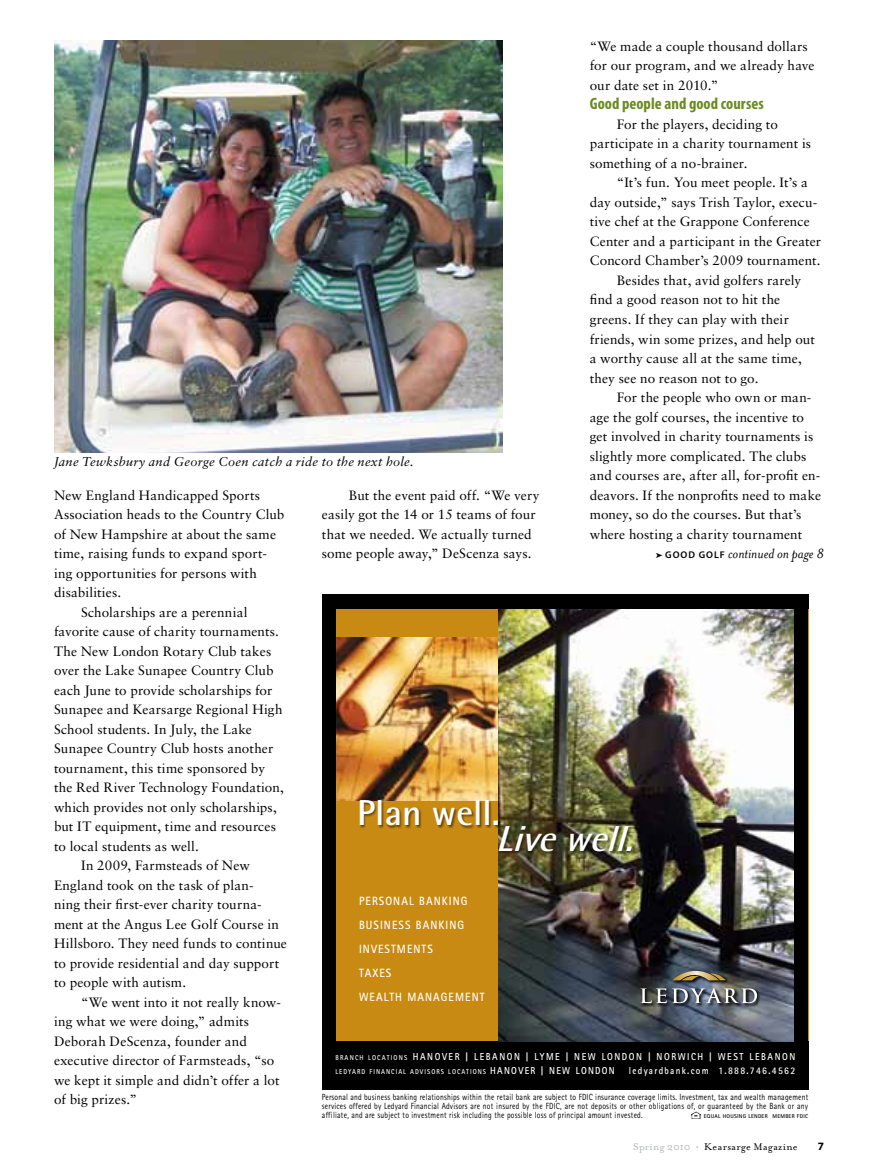
<style>
.page{position:relative;width:878px;height:1175px;background:#fff}
.page>*{position:absolute;margin:0;border:0;box-sizing:border-box;transform-origin:0 0}
.t1{font:700 36.15px "Rotis Semi Sans";color:#fff}
.t2{font:italic 700 36.15px "Rotis Semi Sans";color:#fff}
.t3{font:700 condensed 16.5px "Myriad Pro";letter-spacing:.005em;color:#6a8a22}
.t4{font:italic 15.3px "Mrs Eaves";letter-spacing:.005em;color:#000}
.t5{font:13.5px/19.5px "Sabon";letter-spacing:.01em;color:#000}
.t6{font:12.75px "Sabon Italic Os F";letter-spacing:.02em;color:#000}
.t7{font:700 12px/24px "Rotis Sans Serif";letter-spacing:.1em;color:#fff;scale:.9 1}
.t8{font:11.25px "Mrs Eaves Roman";letter-spacing:.03em;color:#000}
.t9{font:700 11.25px "Myriad Pro";color:#000}
.t10{font:700 10.05px "Rotis Sans Serif";letter-spacing:.17em;color:#fff;scale:.9 1}
.t11{font:700 10.05px "Rotis Sans Serif";letter-spacing:.14em;color:#fff;scale:.9 1}
.t12{font:8.85px/9px "Rotis Sans Serif";letter-spacing:.035em;color:#000;text-align:justify;scale:.85 1}
.t13{font:700 7.05px "Rotis Sans Serif";letter-spacing:.16em;color:#fff;scale:.9 1}
.t14{font:700 5.55px "Rotis Sans Serif";letter-spacing:.05em;color:#000}
.s1{font-family:"Myriad Pro";font-weight:600;font-style:normal;font-size:9.75px}
.s2{font-size:7.05px}
.s3{font-size:10.05px}
.s4{color:#b1b4b6}
</style>
<div class="page">
<div style="left:322px;top:594px;width:486px;height:471px;background:#c88a12"></div>
<img style="left:336px;top:638px;width:162px;height:162px">
<div style="left:322px;top:1040px;width:486px;height:49px;background:#000"></div>
<svg style="left:691px;top:1111px;width:10px;height:8px"></svg>
<div style="left:322px;top:603px;width:14px;height:465px;background:#000"></div>
<img style="left:498px;top:609px;width:296px;height:432px">
<div style="left:640px;top:970px;width:120px;height:37px;background:#000;opacity:.5"></div>
<svg style="left:640px;top:969px;width:117px;height:37px;background:#3c4148"></svg>
<svg style="left:640px;top:988px;width:26px;height:15px"></svg>
<svg style="left:672px;top:988px;width:85px;height:15px"></svg>
<svg style="left:672px;top:968px;width:53px;height:12px"></svg>
<div style="left:322px;top:594px;width:486px;height:15px;background:#000"></div>
<div style="left:794px;top:594px;width:14px;height:475px;background:#000"></div>
<div style="left:360px;top:800px;width:141px;height:29px;background:#000;opacity:.5"></div>
<div style="left:499px;top:825px;width:136px;height:30px;background:#000;opacity:.5"></div>
<img style="left:54px;top:40px;width:448px;height:412px">
<p class="t5" style="left:589px;top:36px;width:226px">“We made a couple thousand dollars for our program, and we already have our date set in 2010.”</p>
<p class="t3" style="left:589px;top:94px;width:175px">Good people and good courses</p>
<p class="t5" style="left:589px;top:114px;width:223px;text-indent:27px">For the players, deciding to participate in a charity tournament is something of a no-brainer.</p>
<p class="t5" style="left:616px;top:173px;width:192px">“It’s fun. You meet people. It’s a</p>
<p class="t5" style="left:589px;top:192px;width:229px">day outside,” says Trish Taylor, execu-</p>
<p class="t5" style="left:589px;top:212px;width:221px">tive chef at the Grappone Conference</p>
<p class="t5" style="left:589px;top:231px;width:233px">Center and a participant in the Greater</p>
<p class="t5" style="left:589px;top:251px;width:232px">Concord Chamber’s 2009 tournament.</p>
<p class="t5" style="left:616px;top:270px;width:186px">Besides that, avid golfers rarely</p>
<p class="t5" style="left:589px;top:290px;width:192px">find a good reason not to hit the</p>
<p class="t5" style="left:589px;top:309px;width:201px">greens. If they can play with their</p>
<p class="t5" style="left:589px;top:329px;width:227px">friends, win some prizes, and help out</p>
<p class="t5" style="left:589px;top:348px;width:214px">a worthy cause all at the same time,</p>
<p class="t5" style="left:589px;top:368px;width:170px">they see no reason not to go.</p>
<p class="t5" style="left:616px;top:387px;width:196px">For the people who own or man-</p>
<p class="t5" style="left:589px;top:407px;width:216px">age the golf courses, the incentive to</p>
<p class="t5" style="left:589px;top:426px;width:225px">get involved in charity tournaments is</p>
<p class="t5" style="left:589px;top:446px;width:218px">slightly more complicated. The clubs</p>
<p class="t5" style="left:589px;top:465px;width:232px">and courses are, after all, for-profit en-</p>
<p class="t5" style="left:589px;top:485px;width:233px">deavors. If the nonprofits need to make</p>
<p class="t5" style="left:589px;top:504px;width:213px">money, so do the courses. But that’s</p>
<p class="t5" style="left:589px;top:524px;width:214px">where hosting a charity tournament</p>
<p class="t4" style="left:655px;top:545px;width:170px">➤ <span class="s1">GOOD GOLF</span> continued on page 8</p>
<p class="t6" style="left:54px;top:454px;width:361px">Jane Tewksbury and George Coen catch a ride to the next hole.</p>
<p class="t5" style="left:322px;top:485px;width:219px;text-indent:27px">But the event paid off. “We very easily got the 14 or 15 teams of four that we needed. We actually turned some people away,” DeScenza says.</p>
<p class="t5" style="left:54px;top:485px;width:207px">New England Handicapped Sports</p>
<p class="t5" style="left:54px;top:504px;width:232px">Association heads to the Country Club</p>
<p class="t5" style="left:54px;top:524px;width:223px">of New Hampshire at about the same</p>
<p class="t5" style="left:54px;top:543px;width:214px">time, raising funds to expand sport-</p>
<p class="t5" style="left:54px;top:563px;width:204px">ing opportunities for persons with</p>
<p class="t5" style="left:54px;top:582px;width:69px">disabilities.</p>
<p class="t5" style="left:81px;top:602px;width:168px">Scholarships are a perennial</p>
<p class="t5" style="left:54px;top:621px;width:226px">favorite cause of charity tournaments.</p>
<p class="t5" style="left:54px;top:641px;width:219px">The New London Rotary Club takes</p>
<p class="t5" style="left:54px;top:660px;width:221px">over the Lake Sunapee Country Club</p>
<p class="t5" style="left:54px;top:680px;width:220px">each June to provide scholarships for</p>
<p class="t5" style="left:54px;top:699px;width:230px">Sunapee and Kearsarge Regional High</p>
<p class="t5" style="left:54px;top:719px;width:199px">School students. In July, the Lake</p>
<p class="t5" style="left:54px;top:738px;width:221px">Sunapee Country Club hosts another</p>
<p class="t5" style="left:54px;top:758px;width:213px">tournament, this time sponsored by</p>
<p class="t5" style="left:54px;top:777px;width:231px">the Red River Technology Foundation,</p>
<p class="t5" style="left:54px;top:797px;width:224px">which provides not only scholarships,</p>
<p class="t5" style="left:54px;top:816px;width:223px">but IT equipment, time and resources</p>
<p class="t5" style="left:54px;top:836px;width:146px">to local students as well.</p>
<p class="t5" style="left:81px;top:855px;width:170px">In 2009, Farmsteads of New</p>
<p class="t5" style="left:54px;top:875px;width:201px">England took on the task of plan-</p>
<p class="t5" style="left:54px;top:894px;width:209px">ning their first-ever charity tourna-</p>
<p class="t5" style="left:54px;top:914px;width:226px">ment at the Angus Lee Golf Course in</p>
<p class="t5" style="left:54px;top:933px;width:234px">Hillsboro. They need funds to continue</p>
<p class="t5" style="left:54px;top:953px;width:227px">to provide residential and day support</p>
<p class="t5" style="left:54px;top:972px;width:134px">to people with autism.</p>
<p class="t5" style="left:81px;top:992px;width:201px">“We went into it not really know-</p>
<p class="t5" style="left:54px;top:1011px;width:196px">ing what we were doing,” admits</p>
<p class="t5" style="left:54px;top:1031px;width:194px">Deborah DeScenza, founder and</p>
<p class="t5" style="left:54px;top:1050px;width:222px">executive director of Farmsteads, “so</p>
<p class="t5" style="left:54px;top:1070px;width:227px">we kept it simple and didn’t offer a lot</p>
<p class="t5" style="left:54px;top:1089px;width:84px">of big prizes.”</p>
<p class="t12" style="left:322px;top:1092px;width:573px">Personal and business banking relationships within the retail bank are subject to FDIC insurance coverage limits. Investment, tax and wealth management services offered by Ledyard Financial Advisors are not insured by the FDIC, are not deposits or other obligations of, or guaranteed by the Bank or any affiliate, and are subject to investment risk including the possible loss of principal amount invested.</p>
<h1 class="t1" style="left:357px;top:790px;width:144px">Plan well.</h1>
<h1 class="t2" style="left:496px;top:816px;width:150px">Livewell.</h1>
<p class="t7" style="left:359px;top:888px;width:141px">PERSONAL BANKING<br>BUSINESS BANKING<br>INVESTMENTS<br>TAXES<br>WEALTH MANAGEMENT</p>
<p class="t10" style="left:335px;top:1050px;width:512px"><span class="s2">BRANCH LOCATIONS</span> HANOVER | LEBANON | LYME | NEW LONDON | NORWICH | WEST LEBANON</p>
<p class="t13" style="left:335px;top:1067px;width:312px">LEDYARD FINANCIAL ADVISORS LOCATIONS <span class="s3">HANOVER | NEW LONDON</span></p>
<p class="t11" style="left:629px;top:1064px;width:186px">LEDYARDBANK.COM 1.888.746.4562</p>
<p class="t14" style="left:703px;top:1112px;width:106px">EQUAL HOUSING LENDER MEMBER FDIC</p>
<p class="t8" style="left:633px;top:1140px;width:166px"><span class="s4">Spring 2010 •</span> Kearsarge Magazine</p>
<p class="t9" style="left:817px;top:1138px;width:8px">7</p>
</div>
